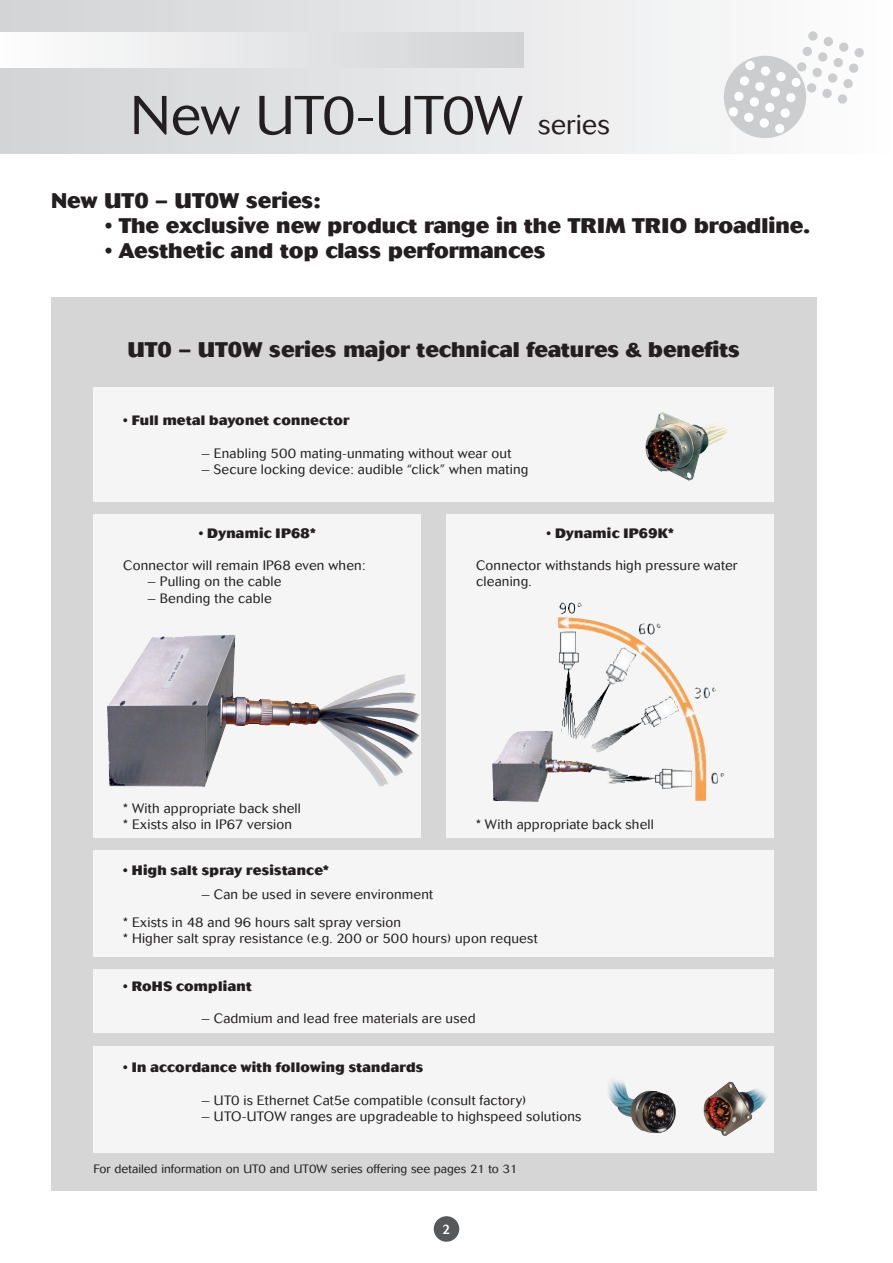
<style>
.page{position:relative;width:893px;height:1263px;background:#fff}
.page>*{position:absolute;margin:0;border:0;box-sizing:border-box;transform-origin:0 0}
.t1{font:300 54px "Cosmos";letter-spacing:-.005em;color:#231f20}
.t2{font:800 21px "Cosmos";color:#231f20}
.t3{font:300 13.5px/16.2px "Cosmos";letter-spacing:.015em;color:#231f20}
.t4{font:800 13.5px "Cosmos";letter-spacing:.02em;color:#231f20}
.t5{font:500 13.5px "Cosmos";color:#fff;scale:.9 1}
.t6{font:300 12px "Cosmos";color:#231f20}
.s1{font-size:27px}
</style>
<div class="page">
<div style="left:434px;top:1216px;width:25px;height:26px;background:#57585a;border-radius:50%"></div>
<div style="left:51px;top:298px;width:765px;height:893px;background:#d6d6d7"></div>
<div style="left:94px;top:387px;width:680px;height:115px;background:#f4f5f4"></div>
<div style="left:94px;top:1046px;width:680px;height:106px;background:#f4f5f4"></div>
<div style="left:94px;top:969px;width:680px;height:64px;background:#f4f5f4"></div>
<div style="left:94px;top:850px;width:680px;height:107px;background:#f4f5f4"></div>
<svg style="left:94px;top:514px;width:327px;height:324px;background:#e0e0e1"></svg>
<div style="left:446px;top:514px;width:328px;height:324px;background:#f4f5f4"></div>
<img style="left:249px;top:674px;width:171px;height:54px">
<img style="left:558px;top:602px;width:158px;height:199px">
<svg style="left:0;top:0;width:715px;height:153px"></svg>
<svg style="left:723px;top:31px;width:141px;height:108px"></svg>
<div style="left:0;top:33px;width:524px;height:34px;background:linear-gradient(to right,#fdfdfd,#d1d2d5)"></div>
<img style="left:608px;top:1080px;width:159px;height:56px">
<img style="left:645px;top:412px;width:83px;height:69px">
<h1 class="t1" style="left:81px;top:94px;width:580px">New UT0 - UT0W series</h1>
<h1 class="t1" style="left:130px;top:94px;width:481px">New UT0-UT0W <span class="s1">series</span></h1>
<h2 class="t2" style="left:51px;top:191px;width:271px">New UT0 – UT0W series:</h2>
<h2 class="t2" style="left:105px;top:216px;width:706px">• The exclusive new product range in the TRIM TRIO broadline.</h2>
<h2 class="t2" style="left:105px;top:241px;width:442px">• Aesthetic and top class performances</h2>
<h2 class="t2" style="left:127px;top:340px;width:614px">UT0 – UT0W series major technical features &amp; benefits</h2>
<p class="t4" style="left:123px;top:415px;width:228px">• Full metal bayonet connector</p>
<p class="t3" style="left:202px;top:446px;width:311px">– Enabling 500 mating-unmating without wear out</p>
<p class="t3" style="left:202px;top:462px;width:328px">– Secure locking device: audible “click” when mating</p>
<p class="t4" style="left:199px;top:527px;width:119px">• Dynamic IP68*</p>
<p class="t3" style="left:123px;top:558px;width:244px">Connector will remain IP68 even when:</p>
<p class="t3" style="left:148px;top:575px;width:135px">– Pulling on the cable</p>
<p class="t3" style="left:148px;top:591px;width:126px">– Bending the cable</p>
<p class="t3" style="left:123px;top:801px;width:179px">* With appropriate back shell * Exists also in IP67 version</p>
<p class="t4" style="left:547px;top:527px;width:129px">• Dynamic IP69K*</p>
<p class="t3" style="left:476px;top:558px;width:263px">Connector withstands high pressure water cleaning.</p>
<p class="t3" style="left:476px;top:818px;width:179px">* With appropriate back shell</p>
<p class="t4" style="left:123px;top:864px;width:207px">• High salt spray resistance*</p>
<p class="t3" style="left:123px;top:881px;width:311px;line-height:28.2px;text-indent:78px">– Can be used in severe environment * Exists in 48 and 96 hours salt spray version</p>
<p class="t3" style="left:123px;top:931px;width:416px">* Higher salt spray resistance (e.g. 200 or 500 hours) upon request</p>
<p class="t4" style="left:123px;top:980px;width:130px">• RoHS compliant</p>
<p class="t3" style="left:202px;top:1011px;width:276px">– Cadmium and lead free materials are used</p>
<p class="t4" style="left:123px;top:1061px;width:302px">• In accordance with following standards</p>
<p class="t3" style="left:202px;top:1093px;width:326px">– UT0 is Ethernet Cat5e compatible (consult factory)</p>
<p class="t3" style="left:202px;top:1109px;width:381px">– UTO-UTOW ranges are upgradeable to highspeed solutions</p>
<p class="t6" style="left:94px;top:1164px;width:425px">For detailed information on UT0 and UT0W series offering see pages 21 to 31</p>
<p class="t5" style="left:443px;top:1224px;width:10px">2</p>
</div>
